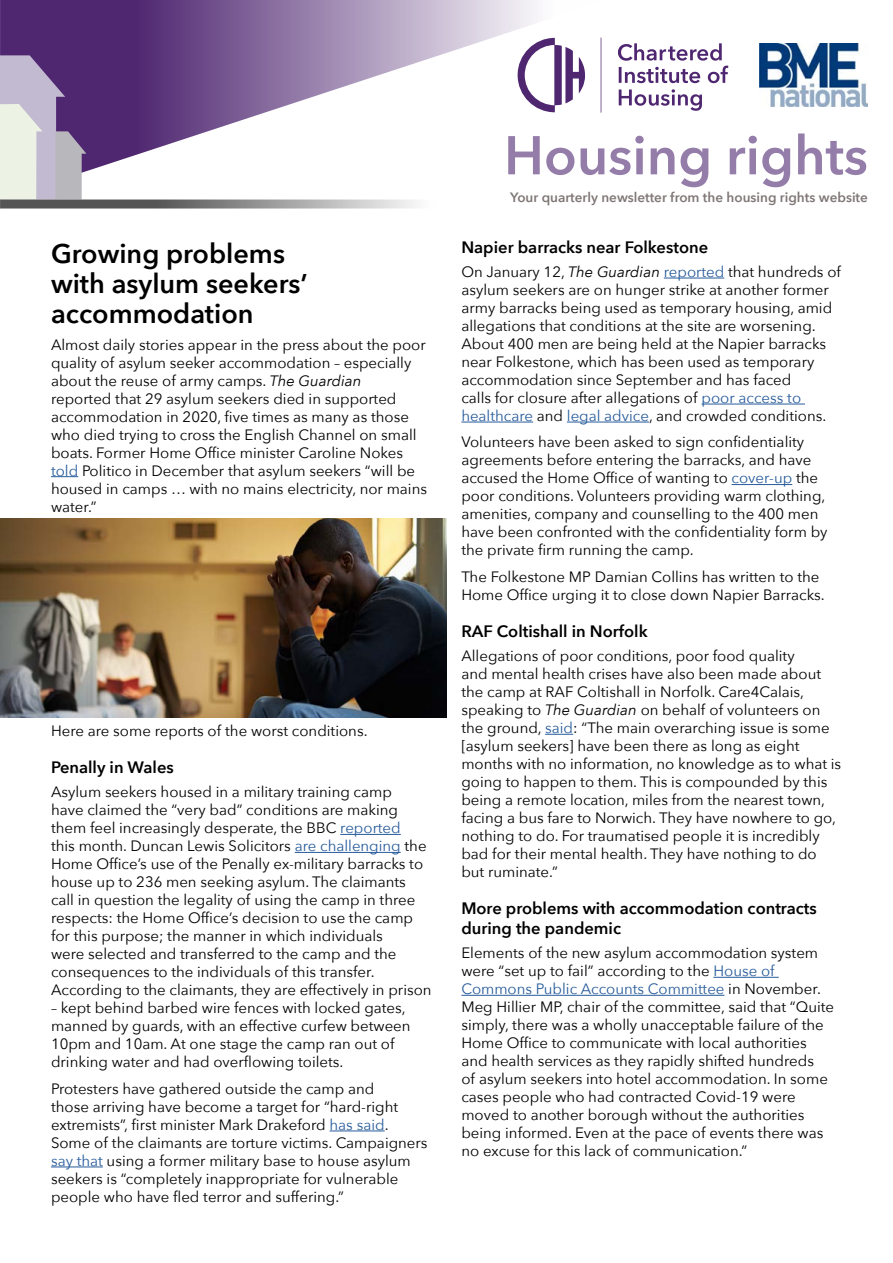
<style>
.page{position:relative;width:893px;height:1263px;background:#fff}
.page>*{position:absolute;margin:0;border:0;box-sizing:border-box;transform-origin:0 0}
.t1{font:600 54px "Avenir Next";color:#957daa}
.t2{font:600 27px/30px "Avenir Next";color:#000}
.t3{font:600 16.5px/19.8px "Avenir Next";color:#000}
.t4{font:15px/18px "Avenir Next";color:#000}
.t5{font:600 13.5px "Avenir Next";color:#7f7776}
.s1{font-style:italic}
.s2{color:#275b9b}
</style>
<div class="page">
<svg style="left:0;top:0;width:602px;height:200px"></svg>
<svg style="left:619px;top:89px;width:83px;height:22px"></svg>
<svg style="left:618px;top:43px;width:110px;height:40px"></svg>
<svg style="left:518px;top:38px;width:67px;height:74px"></svg>
<svg style="left:601px;top:38px;width:1px;height:75px"></svg>
<img style="left:759px;top:44px;width:109px;height:62px">
<svg style="left:0;top:55px;width:86px;height:145px;background:#b0a6bc"></svg>
<svg style="left:0;top:200px;width:416px;height:9px;background:#8d8c8d"></svg>
<svg style="left:51px;top:476px;width:27px;height:1px"></svg>
<hr style="left:340px;top:834px;width:61px;height:1px;background:#275b9b">
<hr style="left:295px;top:852px;width:106px;height:1px;background:#275b9b">
<hr style="left:330px;top:1130px;width:55px;height:1px;background:#275b9b">
<hr style="left:51px;top:1166px;width:52px;height:1px;background:#275b9b">
<hr style="left:664px;top:278px;width:60px;height:1px;background:#275b9b">
<hr style="left:702px;top:404px;width:103px;height:1px;background:#275b9b">
<hr style="left:461px;top:422px;width:72px;height:1px;background:#275b9b">
<hr style="left:567px;top:422px;width:82px;height:1px;background:#275b9b">
<hr style="left:732px;top:484px;width:60px;height:1px;background:#275b9b">
<svg style="left:545px;top:734px;width:28px;height:1px"></svg>
<hr style="left:713px;top:977px;width:66px;height:1px;background:#275b9b">
<hr style="left:461px;top:995px;width:263px;height:1px;background:#275b9b">
<img style="left:0;top:519px;width:446px;height:199px">
<h2 class="t2" style="left:51px;top:238px;width:258px">Growing problems with asylum seekers’ accommodation</h2>
<p class="t4" style="left:51px;top:335px;width:378px">Almost daily stories appear in the press about the poor quality of asylum seeker accommodation – especially about the reuse of army camps. <span class="s1">The Guardian<br></span>reported that 29 asylum seekers died in supported accommodation in 2020, five times as many as those who died trying to cross the English Channel on small boats. Former Home Office minister Caroline Nokes <span class="s2">told</span> Politico in December that asylum seekers “will be housed in camps … with no mains electricity, nor mains water.”</p>
<p class="t4" style="left:51px;top:721px;width:318px">Here are some reports of the worst conditions.</p>
<p class="t3" style="left:51px;top:757px;width:124px">Penally in Wales</p>
<p class="t4" style="left:51px;top:782px;width:382px">Asylum seekers housed in a military training camp<br>have claimed the “very bad” conditions are making them feel increasingly desperate, the BBC <span class="s2">reported<br></span>this month. Duncan Lewis Solicitors <span class="s2">are challenging</span> the Home Office’s use of the Penally ex-military barracks to house up to 236 men seeking asylum. The claimants call in question the legality of using the camp in three respects: the Home Office’s decision to use the camp for this purpose; the manner in which individuals<br>were selected and transferred to the camp and the consequences to the individuals of this transfer.<br>According to the claimants, they are effectively in prison</p>
<p class="t4" style="left:51px;top:998px;width:361px">– kept behind barbed wire fences with locked gates, manned by guards, with an effective curfew between 10pm and 10am. At one stage the camp ran out of drinking water and had overflowing toilets.</p>
<p class="t4" style="left:51px;top:1079px;width:378px">Protesters have gathered outside the camp and<br>those arriving have become a target for “hard-right extremists”, first minister Mark Drakeford <span class="s2">has said</span>.<br>Some of the claimants are torture victims. Campaigners <span class="s2">say that</span> using a former military base to house asylum seekers is “completely inappropriate for vulnerable people who have fled terror and suffering.”</p>
<h1 class="t1" style="left:504px;top:109px;width:365px">Housing rights</h1>
<p class="t5" style="left:510px;top:186px;width:359px">Your quarterly newsletter from the housing rights website</p>
<p class="t3" style="left:461px;top:236px;width:248px">Napier barracks near Folkestone</p>
<p class="t4" style="left:461px;top:262px;width:381px">On January 12, <span class="s1">The Guardian</span> <span class="s2">reported</span> that hundreds of asylum seekers are on hunger strike at another former army barracks being used as temporary housing, amid allegations that conditions at the site are worsening.<br>About 400 men are being held at the Napier barracks near Folkestone, which has been used as temporary accommodation since September and has faced<br>calls for closure after allegations of <span class="s2">poor access to healthcare</span> and <span class="s2">legal advice</span>, and crowded conditions.</p>
<p class="t4" style="left:461px;top:433px;width:368px">Volunteers have been asked to sign confidentiality agreements before entering the barracks, and have accused the Home Office of wanting to <span class="s2">cover-up</span> the poor conditions. Volunteers providing warm clothing, amenities, company and counselling to the 400 men have been confronted with the confidentiality form by the private firm running the camp.</p>
<p class="t4" style="left:461px;top:567px;width:365px">The Folkestone MP Damian Collins has written to the<br>Home Office urging it to close down Napier Barracks.</p>
<p class="t3" style="left:461px;top:621px;width:188px">RAF Coltishall in Norfolk</p>
<p class="t4" style="left:461px;top:646px;width:381px">Allegations of poor conditions, poor food quality<br>and mental health crises have also been made about the camp at RAF Coltishall in Norfolk. Care4Calais, speaking to <span class="s1">The Guardian</span> on behalf of volunteers on the ground, <span class="s2">said</span>: “The main overarching issue is some [asylum seekers] have been there as long as eight months with no information, no knowledge as to what is going to happen to them. This is compounded by this being a remote location, miles from the nearest town, facing a bus fare to Norwich. They have nowhere to go, nothing to do. For traumatised people it is incredibly bad for their mental health. They have nothing to do but ruminate.”</p>
<p class="t3" style="left:461px;top:898px;width:357px">More problems with accommodation contracts during the pandemic</p>
<p class="t4" style="left:461px;top:943px;width:374px">Elements of the new asylum accommodation system were “set up to fail” according to the <span class="s2">House of Commons Public Accounts Committee</span> in November.<br>Meg Hillier MP, chair of the committee, said that “Quite simply, there was a wholly unacceptable failure of the Home Office to communicate with local authorities and health services as they rapidly shifted hundreds<br>of asylum seekers into hotel accommodation. In some cases people who had contracted Covid-19 were moved to another borough without the authorities being informed. Even at the pace of events there was no excuse for this lack of communication.”</p>
</div>
